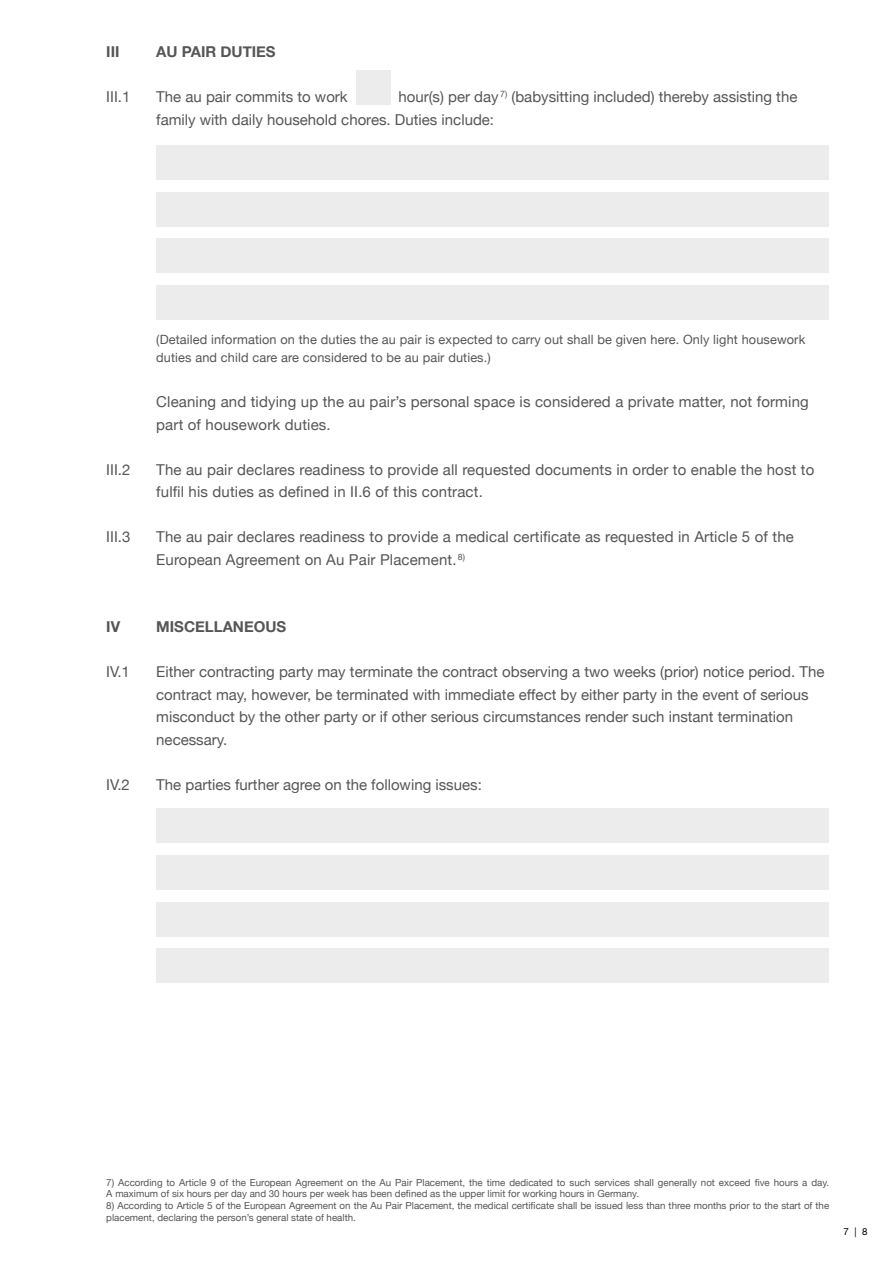
<style>
.page{position:relative;width:893px;height:1263px;background:#fff}
.page>*{position:absolute;margin:0;border:0;box-sizing:border-box;transform-origin:0 0}
.t1{font:15px/22.5px "Helvetica Neue";color:#565656}
.t2{font:700 15px "Helvetica Neue";color:#565656}
.t3{font:12.75px/18px "Helvetica Neue";letter-spacing:.01em;color:#565656}
.t4{font:9.75px/11.7px "Helvetica Neue";color:#565656}
.t5{font:9.75px "Helvetica Neue";color:#000}
</style>
<div class="page">
<div style="left:356px;top:70px;width:34px;height:34px;background:#ececed"></div>
<div style="left:156px;top:145px;width:673px;height:34px;background:#ececed"></div>
<div style="left:156px;top:192px;width:673px;height:34px;background:#ececed"></div>
<div style="left:156px;top:239px;width:673px;height:34px;background:#ececed"></div>
<div style="left:156px;top:285px;width:673px;height:34px;background:#ececed"></div>
<div style="left:156px;top:809px;width:673px;height:34px;background:#ececed"></div>
<div style="left:156px;top:855px;width:673px;height:34px;background:#ececed"></div>
<div style="left:156px;top:902px;width:673px;height:34px;background:#ececed"></div>
<div style="left:156px;top:949px;width:673px;height:34px;background:#ececed"></div>
<p class="t2" style="left:106px;top:40px;width:15px">III</p>
<p class="t1" style="left:106px;top:86px;width:26px">III.1</p>
<p class="t2" style="left:156px;top:40px;width:121px">AU PAIR DUTIES</p>
<p class="t1" style="left:156px;top:86px;width:193px">The au pair commits to work</p>
<p class="t1" style="left:156px;top:86px;width:643px;text-indent:242px">hour(s) per day <sup>7)</sup> (babysitting included) thereby assisting the family with daily household chores. Duties include:</p>
<p class="t1" style="left:106px;top:459px;width:26px">III.2</p>
<p class="t1" style="left:106px;top:527px;width:26px">III.3</p>
<p class="t2" style="left:106px;top:615px;width:15px">IV</p>
<p class="t1" style="left:106px;top:662px;width:25px">IV.1</p>
<p class="t1" style="left:106px;top:774px;width:25px">IV.2</p>
<p class="t3" style="left:156px;top:331px;width:650px">(Detailed information on the duties the au pair is expected to carry out shall be given here. Only light housework duties and child care are considered to be au pair duties.)</p>
<p class="t1" style="left:156px;top:392px;width:654px">Cleaning and tidying up the au pair’s personal space is considered a private matter, not forming part of housework duties.</p>
<p class="t1" style="left:156px;top:459px;width:660px">The au pair declares readiness to provide all requested documents in order to enable the host to fulfil his duties as defined in II.6 of this contract.</p>
<p class="t1" style="left:156px;top:527px;width:639px">The au pair declares readiness to provide a medical certificate as requested in Article 5 of the<br>European Agreement on Au Pair Placement.<sup>8)</sup></p>
<p class="t2" style="left:156px;top:615px;width:132px">MISCELLANEOUS</p>
<p class="t1" style="left:156px;top:662px;width:670px">Either contracting party may terminate the contract observing a two weeks (prior) notice period. The contract may, however, be terminated with immediate effect by either party in the event of serious misconduct by the other party or if other serious circumstances render such instant termination necessary.</p>
<p class="t1" style="left:156px;top:774px;width:327px">The parties further agree on the following issues:</p>
<p class="t4" style="left:106px;top:1177px;width:724px">7) According to Article 9 of the European Agreement on the Au Pair Placement, the time dedicated to such services shall generally not exceed five hours a day.<br>A maximum of six hours per day and 30 hours per week has been defined as the upper limit for working hours in Germany.</p>
<p class="t4" style="left:106px;top:1200px;width:724px">8) According to Article 5 of the European Agreement on the Au Pair Placement, the medical certificate shall be issued less than three months prior to the start of the placement, declaring the person’s general state of health.</p>
<p class="t5" style="left:844px;top:1224px;width:25px">7 | 8</p>
</div>
